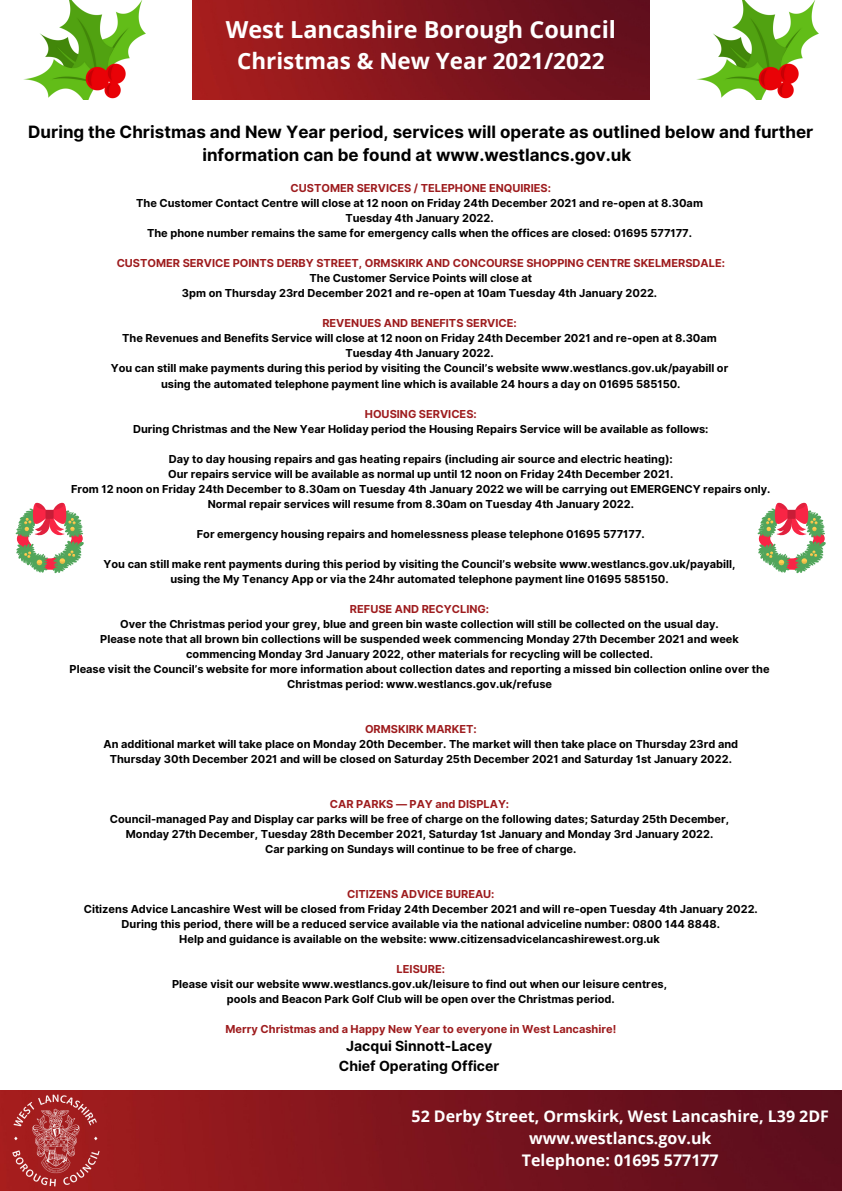
<style>
.page{position:relative;width:842px;height:1191px;background:#fff}
.page>*{position:absolute;margin:0;border:0;box-sizing:border-box;transform-origin:0 0}
.t1{font:700 23.4px "Open Sans";color:#fff}
.t2{font:700 22.4px "Open Sans";color:#fff}
.t3{font:700 17px/23.2px "Inter";color:#000;text-align:center}
.t4{font:700 16px/21.7px "Open Sans";color:#fff;text-align:center}
.t5{font:700 14px "Inter";color:#000}
.t6{font:700 11px "Inter";color:#000}
.t7{font:700 11px "Inter";color:#9e1c1e}
</style>
<div class="page">
<img style="left:193px;top:0;width:456px;height:100px">
<img style="left:0;top:1090px;width:842px;height:100px">
<img style="left:23px;top:0;width:122px;height:100px">
<img style="left:696px;top:0;width:123px;height:100px">
<svg style="left:16px;top:502px;width:68px;height:71px"></svg>
<svg style="left:757px;top:502px;width:69px;height:71px"></svg>
<img style="left:9px;top:1090px;width:94px;height:100px">
<p class="t1" style="left:226px;top:12px;width:392px">West Lancashire Borough Council</p>
<p class="t2" style="left:237px;top:45px;width:369px">Christmas &amp; New Year 2021/2022</p>
<p class="t3" style="left:28px;top:120px;width:787px">During the Christmas and New Year period, services will operate as outlined below and further information can be found at www.westlancs.gov.uk</p>
<p class="t7" style="left:291px;top:182px;width:262px">CUSTOMER SERVICES / TELEPHONE ENQUIRIES:</p>
<p class="t6" style="left:136px;top:197px;width:568px">The Customer Contact Centre will close at 12 noon on Friday 24th December 2021 and re-open at 8.30am</p>
<p class="t6" style="left:345px;top:212px;width:150px">Tuesday 4th January 2022.</p>
<p class="t6" style="left:147px;top:227px;width:546px">The phone number remains the same for emergency calls when the offices are closed: 01695 577177.</p>
<p class="t7" style="left:117px;top:257px;width:610px">CUSTOMER SERVICE POINTS DERBY STREET, ORMSKIRK AND CONCOURSE SHOPPING CENTRE SKELMERSDALE:</p>
<p class="t6" style="left:310px;top:272px;width:224px">The Customer Service Points will close at</p>
<p class="t6" style="left:182px;top:287px;width:477px">3pm on Thursday 23rd December 2021 and re-open at 10am Tuesday 4th January 2022.</p>
<p class="t7" style="left:322px;top:317px;width:196px">REVENUES AND BENEFITS SERVICE:</p>
<p class="t6" style="left:122px;top:332px;width:596px">The Revenues and Benefits Service will close at 12 noon on Friday 24th December 2021 and re-open at 8.30am</p>
<p class="t6" style="left:345px;top:347px;width:150px">Tuesday 4th January 2022.</p>
<p class="t6" style="left:111px;top:362px;width:619px">You can still make payments during this period by visiting the Council’s website www.westlancs.gov.uk/payabill or</p>
<p class="t6" style="left:161px;top:377px;width:521px">using the automated telephone payment line which is available 24 hours a day on 01695 585150.</p>
<p class="t7" style="left:365px;top:407px;width:113px">HOUSING SERVICES:</p>
<p class="t6" style="left:133px;top:422px;width:577px">During Christmas and the New Year Holiday period the Housing Repairs Service will be available as follows:</p>
<p class="t6" style="left:169px;top:452px;width:505px">Day to day housing repairs and gas heating repairs (including air source and electric heating):</p>
<p class="t6" style="left:168px;top:467px;width:507px">Our repairs service will be available as normal up until 12 noon on Friday 24th December 2021.</p>
<p class="t6" style="left:71px;top:482px;width:701px">From 12 noon on Friday 24th December to 8.30am on Tuesday 4th January 2022 we will be carrying out EMERGENCY repairs only.</p>
<p class="t6" style="left:208px;top:497px;width:428px">Normal repair services will resume from 8.30am on Tuesday 4th January 2022.</p>
<p class="t6" style="left:197px;top:527px;width:449px">For emergency housing repairs and homelessness please telephone 01695 577177.</p>
<p class="t6" style="left:104px;top:557px;width:633px">You can still make rent payments during this period by visiting the Council’s website www.westlancs.gov.uk/payabill,</p>
<p class="t6" style="left:170px;top:572px;width:500px">using the My Tenancy App or via the 24hr automated telephone payment line 01695 585150.</p>
<p class="t7" style="left:350px;top:602px;width:141px">REFUSE AND RECYCLING:</p>
<p class="t6" style="left:120px;top:617px;width:600px">Over the Christmas period your grey, blue and green bin waste collection will still be collected on the usual day.</p>
<p class="t6" style="left:100px;top:632px;width:640px">Please note that all brown bin collections will be suspended week commencing Monday 27th December 2021 and week</p>
<p class="t6" style="left:186px;top:647px;width:468px">commencing Monday 3rd January 2022, other materials for recycling will be collected.</p>
<p class="t6" style="left:70px;top:662px;width:701px">Please visit the Council’s website for more information about collection dates and reporting a missed bin collection online over the</p>
<p class="t6" style="left:287px;top:677px;width:266px">Christmas period: www.westlancs.gov.uk/refuse</p>
<p class="t7" style="left:365px;top:722px;width:113px">ORMSKIRK MARKET:</p>
<p class="t6" style="left:103px;top:737px;width:636px">An additional market will take place on Monday 20th December. The market will then take place on Thursday 23rd and</p>
<p class="t6" style="left:110px;top:752px;width:624px">Thursday 30th December 2021 and will be closed on Saturday 25th December 2021 and Saturday 1st January 2022.</p>
<p class="t7" style="left:330px;top:797px;width:181px">CAR PARKS — PAY and DISPLAY:</p>
<p class="t6" style="left:110px;top:812px;width:621px">Council-managed Pay and Display car parks will be free of charge on the following dates; Saturday 25th December,</p>
<p class="t6" style="left:126px;top:827px;width:589px">Monday 27th December, Tuesday 28th December 2021, Saturday 1st January and Monday 3rd January 2022.</p>
<p class="t6" style="left:265px;top:842px;width:313px">Car parking on Sundays will continue to be free of charge.</p>
<p class="t7" style="left:347px;top:887px;width:149px">CITIZENS ADVICE BUREAU:</p>
<p class="t6" style="left:84px;top:902px;width:676px">Citizens Advice Lancashire West will be closed from Friday 24th December 2021 and will re-open Tuesday 4th January 2022.</p>
<p class="t6" style="left:122px;top:917px;width:600px">During this period, there will be a reduced service available via the national adviceline number: 0800 144 8848.</p>
<p class="t6" style="left:179px;top:932px;width:482px">Help and guidance is available on the website: www.citizensadvicelancashirewest.org.uk</p>
<p class="t7" style="left:397px;top:962px;width:50px">LEISURE:</p>
<p class="t6" style="left:172px;top:977px;width:496px">Please visit our website www.westlancs.gov.uk/leisure to find out when our leisure centres,</p>
<p class="t6" style="left:227px;top:992px;width:389px">pools and Beacon Park Golf Club will be open over the Christmas period.</p>
<p class="t7" style="left:225px;top:1021px;width:392px">Merry Christmas and a Happy New Year to everyone in West Lancashire!</p>
<p class="t5" style="left:346px;top:1037px;width:148px">Jacqui Sinnott-Lacey</p>
<p class="t5" style="left:339px;top:1057px;width:162px">Chief Operating Officer</p>
<p class="t4" style="left:412px;top:1105px;width:419px">52 Derby Street, Ormskirk, West Lancashire, L39 2DF www.westlancs.gov.uk</p>
<p class="t4" style="left:522px;top:1148px;width:198px">Telephone: 01695 577177</p>
</div>
